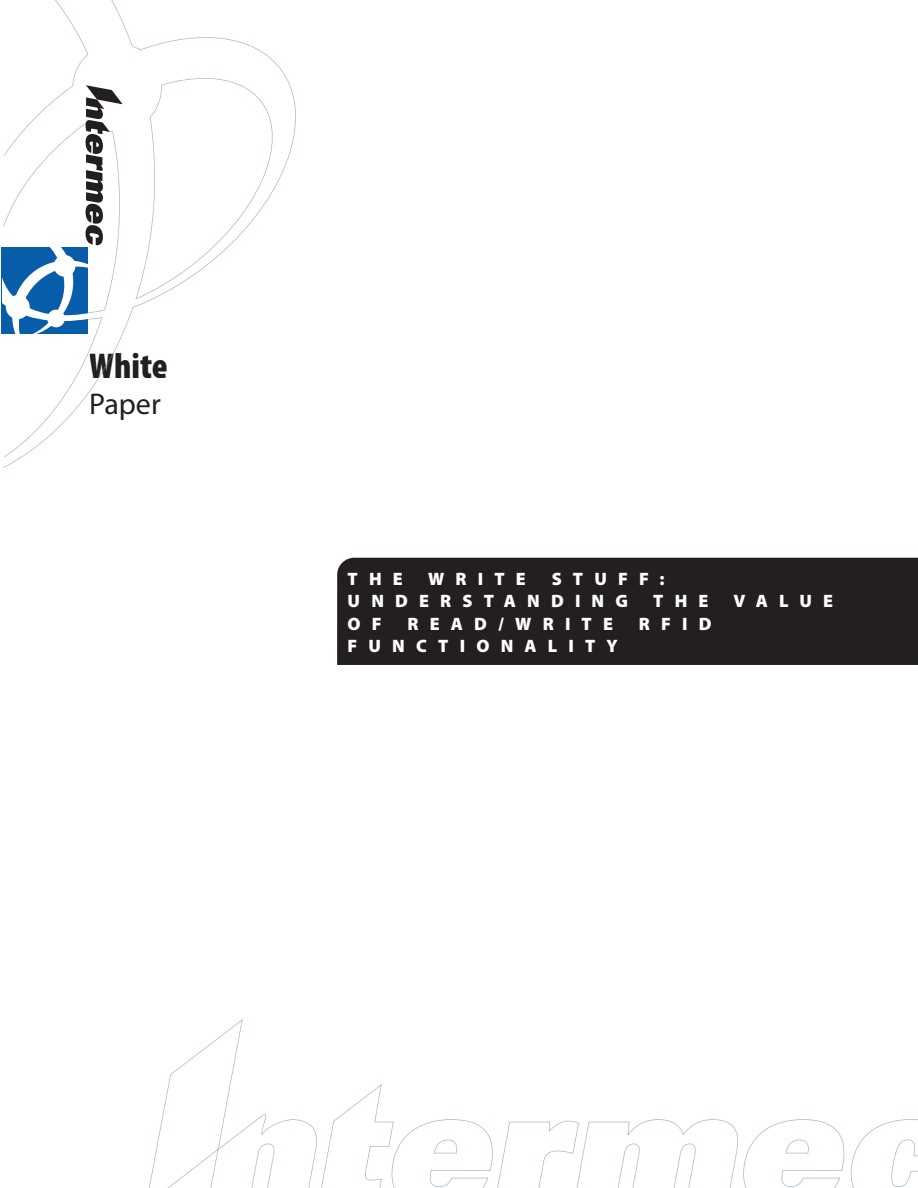
<style>
.page{position:relative;width:918px;height:1188px;background:#fff}
.page>*{position:absolute;margin:0;border:0;box-sizing:border-box;transform-origin:0 0}
.t1{font:900 condensed 36px "Myriad Pro";color:#231f20}
.t2{font:30px "Myriad Pro";color:#231f20}
.t3{font:900 18px/22.5px "Myriad Pro";letter-spacing:.62em;color:#fff}
</style>
<div class="page">
<div style="left:337px;top:558px;width:581px;height:107px;background:#231f20"></div>
<svg style="left:3px;top:0;width:293px;height:468px"></svg>
<svg style="left:1px;top:248px;width:2px;height:86px"></svg>
<svg style="left:149px;top:1019px;width:769px;height:169px"></svg>
<svg style="left:3px;top:85px;width:120px;height:249px"></svg>
<svg style="left:98px;top:353px;width:16px;height:25px"></svg>
<h1 class="t1" style="left:89px;top:346px;width:80px">White</h1>
<h2 class="t2" style="left:89px;top:388px;width:73px">Paper</h2>
<p class="t3" style="left:348px;top:568px;width:319px;text-indent:204px">STUFF:<br>UNDERSTANDING</p>
<p class="t3" style="left:348px;top:568px;width:57px">THE</p>
<p class="t3" style="left:428px;top:568px;width:99px">WRITE</p>
<p class="t3" style="left:653px;top:590px;width:57px">THE</p>
<p class="t3" style="left:734px;top:590px;width:101px">VALUE</p>
<p class="t3" style="left:348px;top:613px;width:36px">O F</p>
<p class="t3" style="left:408px;top:613px;width:207px">READ/WRITE</p>
<p class="t3" style="left:639px;top:613px;width:74px">RFID</p>
<p class="t3" style="left:348px;top:635px;width:272px">FUNCTIONALITY</p>
</div>
